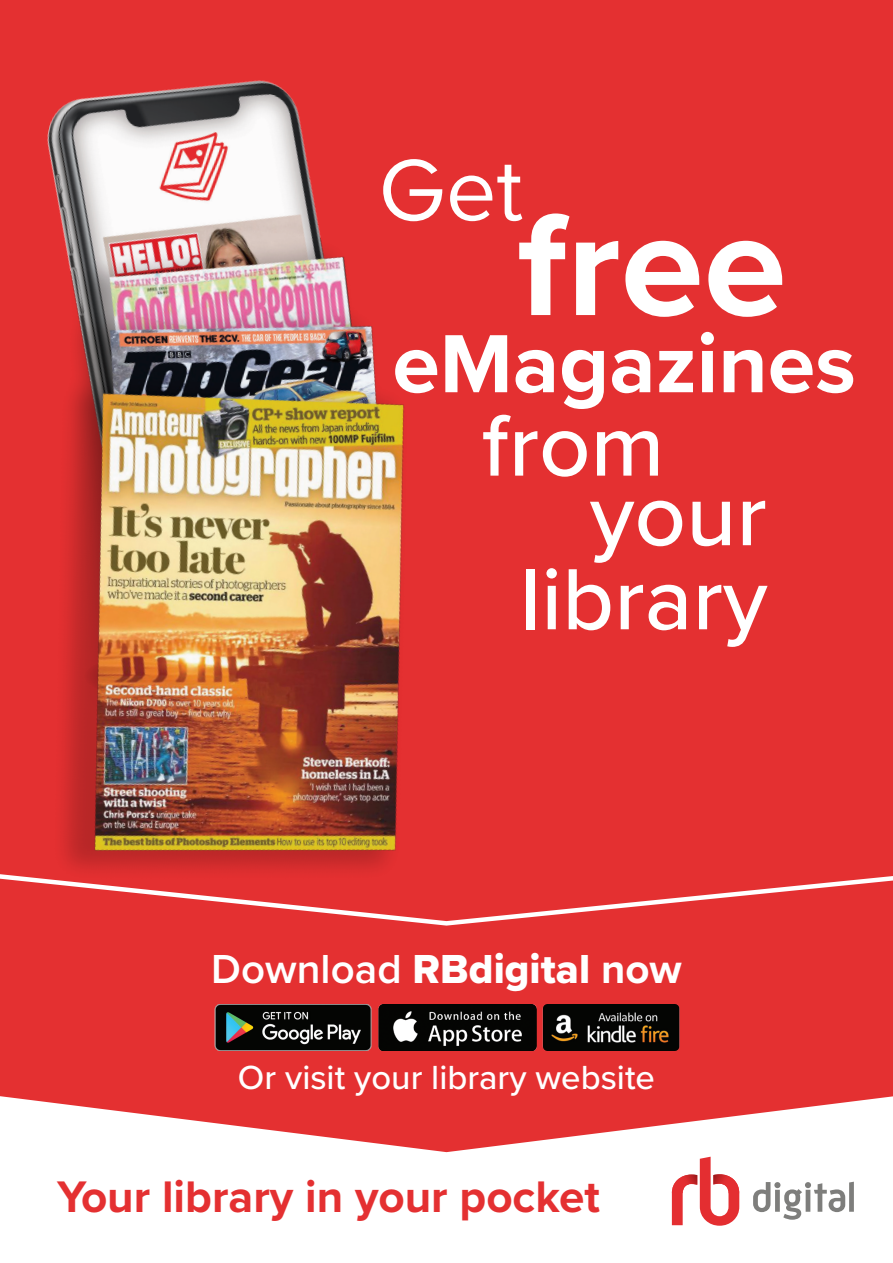
<style>
.page{position:relative;width:893px;height:1263px;background:#fff}
.page>*{position:absolute;margin:0;border:0;box-sizing:border-box;transform-origin:0 0}
.t1{font:700 150px "Proxima Nova";color:#fff}
.t2{font:500 90px/69.6px "Proxima Nova";color:#fff}
.t3{font:90px "Proxima Nova";color:#fff}
.t4{font:700 85.5px "Proxima Nova";color:#fff}
.t5{font:700 45.75px "Proxima Nova";color:#e43031}
.t6{font:42px "Proxima Nova Extrabld";color:#fff}
.t7{font:500 34.65px "Proxima Nova";color:#fff}
.s1{font-family:"Proxima Nova";font-weight:600}
.s2{font-family:"Proxima Nova";font-weight:700}
</style>
<div class="page">
<img style="left:0;top:0;width:893px;height:1226px">
<img style="left:214px;top:1004px;width:157px;height:47px">
<img style="left:378px;top:1004px;width:158px;height:47px">
<img style="left:543px;top:1004px;width:136px;height:47px">
<h2 class="t3" style="left:379px;top:123px;width:146px">Get</h2>
<h1 class="t1" style="left:518px;top:153px;width:270px">free</h1>
<h3 class="t4" style="left:392px;top:300px;width:465px">eMagazines</h3>
<h2 class="t2" style="left:590px;top:408px;width:178px;text-indent:-108px">from your</h2>
<h2 class="t2" style="left:520px;top:561px;width:249px">library</h2>
<p class="t6" style="left:211px;top:938px;width:472px"><span class="s1">Download</span> RBdigital <span class="s2">now</span></p>
<p class="t7" style="left:238px;top:1051px;width:418px">Or visit your library website</p>
<h3 class="t5" style="left:57px;top:1163px;width:544px">Your library in your pocket</h3>
</div>
